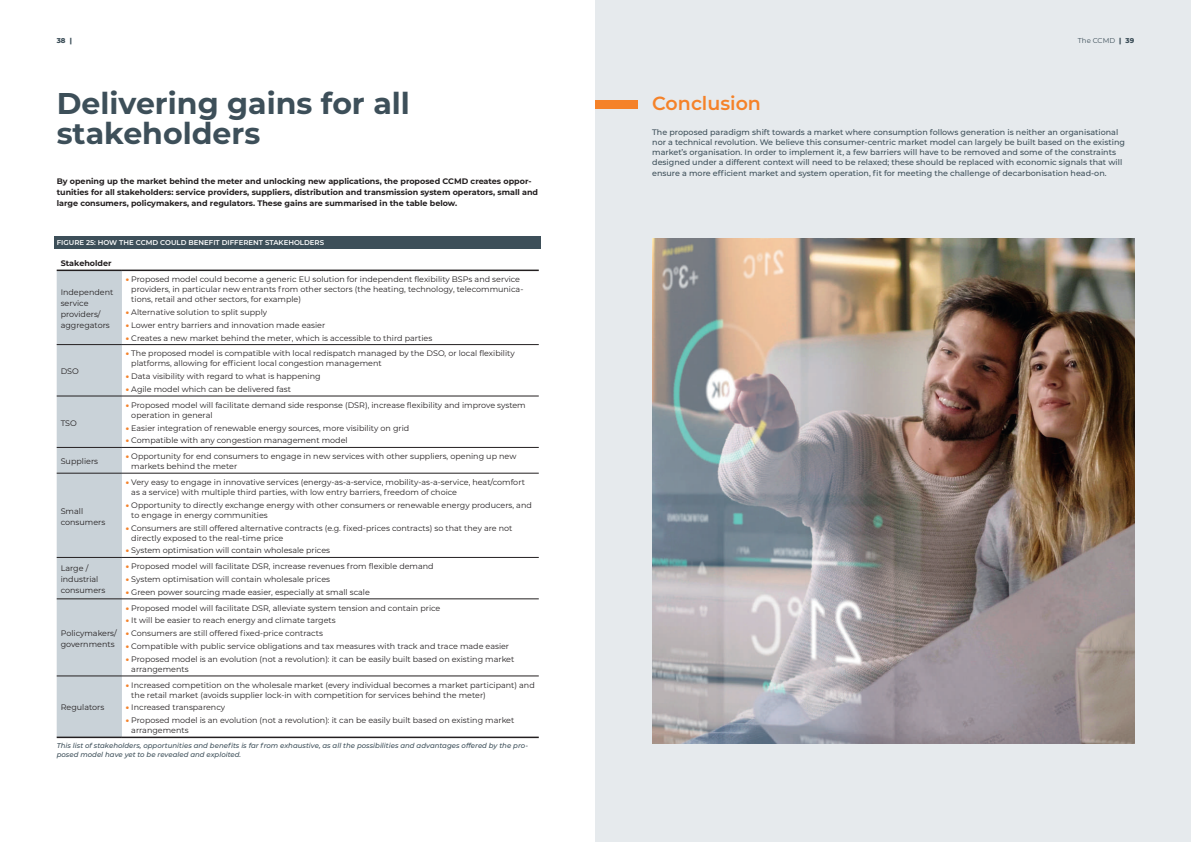
<style>
.page{position:relative;width:1191px;height:842px;background:#fff}
.page>*{position:absolute;margin:0;border:0;box-sizing:border-box;transform-origin:0 0}
.t1{font:700 30px/30px "Montserrat";color:#3d4f59}
.t2{font:600 19px "Montserrat";color:#f58229}
.t3{font:8px/10px "Montserrat";color:#231f20}
.t4{font:500 8px/10px "Montserrat";color:#3d4f59}
.t5{font:700 8px/11px "Montserrat";color:#231f20}
.t6{font:italic 500 7px/8.4px "Montserrat";color:#3d4f59}
.t7{font:600 7px "Montserrat";color:#fff}
.t8{font:7px "Montserrat";color:#3d4f59}
.t9{font:800 7px "Montserrat";color:#3d4f59}
.s1{font-weight:800}
.s2{font-weight:900;color:#f58229}
</style>
<div class="page">
<div style="left:595px;top:0;width:596px;height:842px;background:#e6eaed"></div>
<div style="left:595px;top:101px;width:43px;height:8px;background:#f58229"></div>
<img style="left:652px;top:238px;width:482px;height:506px">
<div style="left:55px;top:236px;width:486px;height:13px;background:#3d4f59"></div>
<div style="left:57px;top:271px;width:65px;height:466px;background:#c9d2d8"></div>
<hr style="left:57px;top:270px;width:65px;height:1px;background:#231f20">
<hr style="left:122px;top:270px;width:417px;height:1px;background:#231f20">
<hr style="left:57px;top:344px;width:65px;height:1px;background:#231f20">
<hr style="left:122px;top:344px;width:417px;height:1px;background:#231f20">
<hr style="left:57px;top:396px;width:65px;height:1px;background:#231f20">
<hr style="left:122px;top:396px;width:417px;height:1px;background:#231f20">
<hr style="left:57px;top:447px;width:65px;height:1px;background:#231f20">
<hr style="left:122px;top:447px;width:417px;height:1px;background:#231f20">
<hr style="left:57px;top:473px;width:65px;height:1px;background:#231f20">
<hr style="left:122px;top:473px;width:417px;height:1px;background:#231f20">
<hr style="left:57px;top:557px;width:65px;height:1px;background:#231f20">
<hr style="left:122px;top:557px;width:417px;height:1px;background:#231f20">
<hr style="left:57px;top:599px;width:65px;height:1px;background:#231f20">
<hr style="left:122px;top:599px;width:417px;height:1px;background:#231f20">
<hr style="left:57px;top:676px;width:65px;height:1px;background:#231f20">
<hr style="left:122px;top:676px;width:417px;height:1px;background:#231f20">
<hr style="left:57px;top:737px;width:65px;height:1px;background:#231f20">
<hr style="left:122px;top:737px;width:417px;height:1px;background:#231f20">
<p class="t9" style="left:57px;top:35px;width:17px">38 |</p>
<p class="t8" style="left:1077px;top:35px;width:58px">The CCMD <span class="s1">| 39</span></p>
<h1 class="t1" style="left:57px;top:87px;width:355px">Delivering gains for all stakeholders</h1>
<p class="t5" style="left:57px;top:175px;width:483px">By opening up the market behind the meter and unlocking new applications, the proposed CCMD creates oppor&shy;tunities for all stakeholders: service providers, suppliers, distribution and transmission system operators, small and large consumers, policymakers, and regulators. These gains are summarised in the table below.</p>
<p class="t7" style="left:57px;top:237px;width:269px">FIGURE 25: HOW THE CCMD COULD BENEFIT DIFFERENT STAKEHOLDERS</p>
<p class="t5" style="left:61px;top:258px;width:52px">Stakeholder</p>
<p class="t3" style="left:61px;top:286px;width:54px;line-height:11px">Independent service providers/ aggregators</p>
<p class="t3" style="left:131px;top:274px;width:393px;text-indent:-5px"><span class="s2">•</span> Proposed model could become a generic EU solution for independent flexibility BSPs and service providers, in particular new entrants from other sectors (the heating, technology, telecommunica&shy;tions, retail and other sectors, for example)</p>
<p class="t3" style="left:126px;top:307px;width:143px"><span class="s2">•</span> Alternative solution to split supply</p>
<p class="t3" style="left:126px;top:320px;width:201px"><span class="s2">•</span> Lower entry barriers and innovation made easier</p>
<p class="t3" style="left:126px;top:332px;width:308px"><span class="s2">•</span> Creates a new market behind the meter, which is accessible to third parties</p>
<p class="t3" style="left:61px;top:366px;width:20px">DSO</p>
<p class="t3" style="left:61px;top:417px;width:18px">TSO</p>
<p class="t3" style="left:131px;top:348px;width:385px;text-indent:-5px"><span class="s2">•</span> The proposed model is compatible with local redispatch managed by the DSO, or local flexibility platforms, allowing for efficient local congestion management</p>
<p class="t3" style="left:126px;top:371px;width:196px"><span class="s2">•</span> Data visibility with regard to what is happening</p>
<p class="t3" style="left:126px;top:384px;width:167px"><span class="s2">•</span> Agile model which can be delivered fast</p>
<p class="t3" style="left:131px;top:400px;width:396px;text-indent:-5px"><span class="s2">•</span> Proposed model will facilitate demand side response (DSR), increase flexibility and improve system operation in general</p>
<p class="t3" style="left:126px;top:422px;width:285px"><span class="s2">•</span> Easier integration of renewable energy sources, more visibility on grid</p>
<p class="t3" style="left:126px;top:435px;width:223px"><span class="s2">•</span> Compatible with any congestion management model</p>
<p class="t3" style="left:61px;top:456px;width:39px">Suppliers</p>
<p class="t3" style="left:131px;top:451px;width:386px;text-indent:-5px"><span class="s2">•</span> Opportunity for end consumers to engage in new services with other suppliers, opening up new markets behind the meter</p>
<p class="t3" style="left:61px;top:505px;width:46px;line-height:11px">Small consumers</p>
<p class="t3" style="left:131px;top:477px;width:395px;text-indent:-5px"><span class="s2">•</span> Very easy to engage in innovative services (energy-as-a-service, mobility-as-a-service, heat/comfort as a service) with multiple third parties, with low entry barriers, freedom of choice</p>
<p class="t3" style="left:131px;top:500px;width:402px;text-indent:-5px"><span class="s2">•</span> Opportunity to directly exchange energy with other consumers or renewable energy producers, and to engage in energy communities</p>
<p class="t3" style="left:131px;top:522px;width:383px;text-indent:-5px"><span class="s2">•</span> Consumers are still offered alternative contracts (e.g. fixed-prices contracts) so that they are not directly exposed to the real-time price</p>
<p class="t3" style="left:126px;top:545px;width:206px"><span class="s2">•</span> System optimisation will contain wholesale prices</p>
<p class="t3" style="left:61px;top:562px;width:46px;line-height:11px">Large / industrial consumers</p>
<p class="t3" style="left:126px;top:561px;width:309px"><span class="s2">•</span> Proposed model will facilitate DSR, increase revenues from flexible demand</p>
<p class="t3" style="left:126px;top:574px;width:206px"><span class="s2">•</span> System optimisation will contain wholesale prices</p>
<p class="t3" style="left:126px;top:587px;width:245px"><span class="s2">•</span> Green power sourcing made easier, especially at small scale</p>
<p class="t3" style="left:61px;top:627px;width:58px;line-height:11px">Policymakers/ governments</p>
<p class="t3" style="left:126px;top:602px;width:316px"><span class="s2">•</span> Proposed model will facilitate DSR, alleviate system tension and contain price</p>
<p class="t3" style="left:126px;top:615px;width:211px"><span class="s2">•</span> It will be easier to reach energy and climate targets</p>
<p class="t3" style="left:126px;top:628px;width:199px"><span class="s2">•</span> Consumers are still offered fixed-price contracts</p>
<p class="t3" style="left:126px;top:641px;width:385px"><span class="s2">•</span> Compatible with public service obligations and tax measures with track and trace made easier</p>
<p class="t3" style="left:131px;top:654px;width:384px;text-indent:-5px"><span class="s2">•</span> Proposed model is an evolution (not a revolution): it can be easily built based on existing market arrangements</p>
<p class="t3" style="left:131px;top:679px;width:405px;text-indent:-5px"><span class="s2">•</span> Increased competition on the wholesale market (every individual becomes a market participant) and the retail market (avoids supplier lock-in with competition for services behind the meter)</p>
<p class="t3" style="left:126px;top:702px;width:101px"><span class="s2">•</span> Increased transparency</p>
<p class="t3" style="left:131px;top:715px;width:384px;text-indent:-5px"><span class="s2">•</span> Proposed model is an evolution (not a revolution): it can be easily built based on existing market arrangements</p>
<p class="t6" style="left:57px;top:741px;width:473px">This list of stakeholders, opportunities and benefits is far from exhaustive, as all the possibilities and advantages offered by the pro&shy;posed model have yet to be revealed and exploited.</p>
<p class="t3" style="left:61px;top:702px;width:45px">Regulators</p>
<h2 class="t2" style="left:652px;top:90px;width:110px">Conclusion</h2>
<p class="t4" style="left:652px;top:127px;width:474px">The proposed paradigm shift towards a market where consumption follows generation is neither an organisational nor a technical revolution. We believe this consumer-centric market model can largely be built based on the existing market’s organisation. In order to implement it, a few barriers will have to be removed and some of the constraints designed under a different context will need to be relaxed; these should be replaced with economic signals that will</p>
<p class="t4" style="left:652px;top:168px;width:456px">ensure a more efficient market and system operation, fit for meeting the challenge of decarbonisation head-on.</p>
</div>
